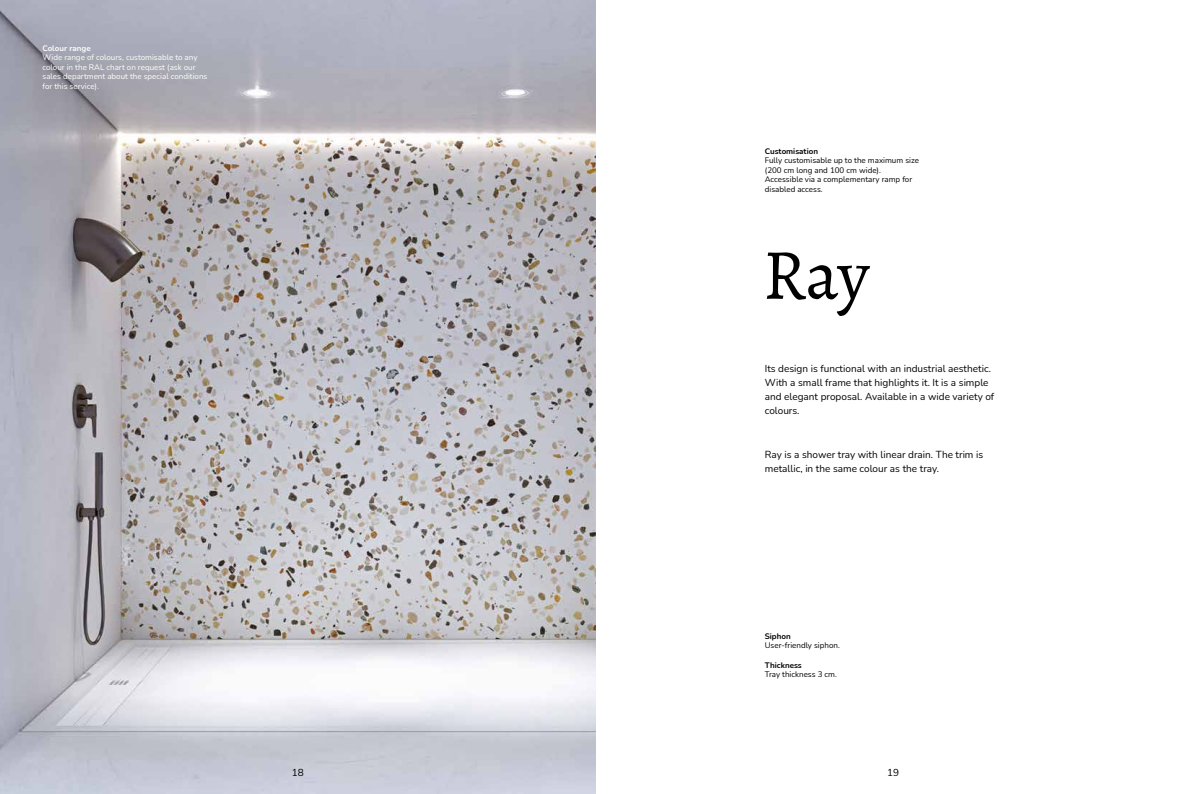
<style>
.page{position:relative;width:1191px;height:794px;background:#fff}
.page>*{position:absolute;margin:0;border:0;box-sizing:border-box;transform-origin:0 0}
.t1{font:72px "Alegreya";color:#000}
.t2{font:10px/14px "Nunito";color:#000}
.t3{font:8px/9.6px "Nunito";color:#000}
.t4{font:8px/9.6px "Nunito";color:#fff}
.t5{font:700 8px "Nunito";color:#000}
.t6{font:700 8px "Nunito";color:#fff}
</style>
<div class="page">
<img style="left:0;top:0;width:595px;height:794px">
<p class="t6" style="left:43px;top:42px;width:50px">Colour range</p>
<p class="t4" style="left:43px;top:52px;width:166px">Wide range of colours, customisable to any colour in the RAL chart on request (ask our sales department about the special conditions for this service).</p>
<p class="t5" style="left:765px;top:145px;width:55px">Customisation</p>
<p class="t3" style="left:765px;top:155px;width:156px">Fully customisable up to the maximum size (200 cm long and 100 cm wide).<br>Accessible via a complementary ramp for disabled access.</p>
<h1 class="t1" style="left:762px;top:229px;width:108px">Ray</h1>
<p class="t2" style="left:765px;top:361px;width:231px">Its design is functional with an industrial aesthetic.<br>With a small frame that highlights it. It is a simple and elegant proposal. Available in a wide variety of colours.</p>
<p class="t2" style="left:765px;top:447px;width:220px">Ray is a shower tray with linear drain. The trim is metallic, in the same colour as the tray.</p>
<p class="t5" style="left:765px;top:630px;width:27px">Siphon</p>
<p class="t3" style="left:765px;top:640px;width:77px">User-friendly siphon.</p>
<p class="t5" style="left:765px;top:659px;width:39px">Thickness</p>
<p class="t3" style="left:765px;top:669px;width:74px">Tray thickness 3 cm.</p>
<p class="t2" style="left:292px;top:765px;width:13px">18</p>
<p class="t2" style="left:887px;top:765px;width:13px">19</p>
</div>
